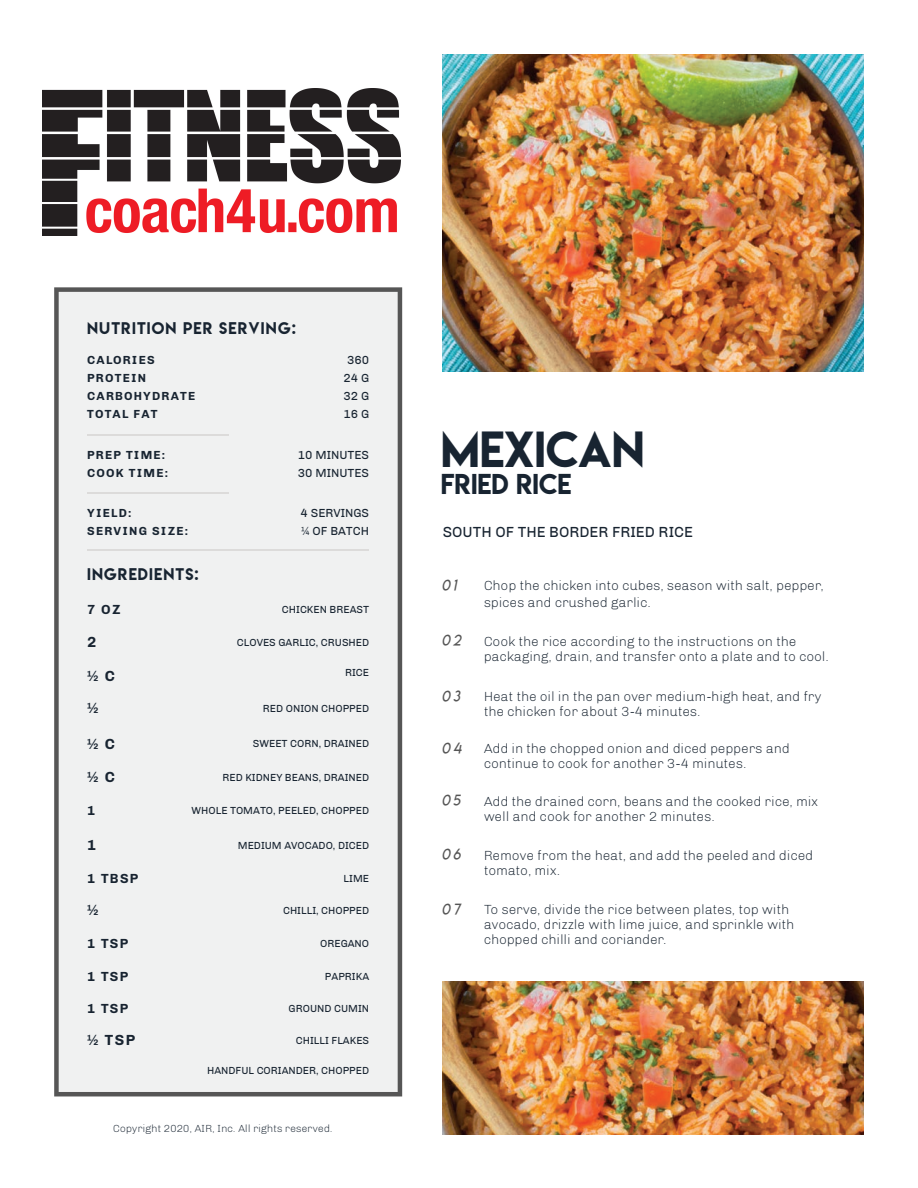
<style>
.page{position:relative;width:918px;height:1188px;background:#fff}
.page>*{position:absolute;margin:0;border:0;box-sizing:border-box;transform-origin:0 0}
.t1{font:45px "Lemon Milk";color:#182431}
.t2{font:25.5px "Lemon Milk";color:#182431}
.t3{font:15px "Lemon Milk";letter-spacing:.075em;color:#182431}
.t4{font:15px "Chivo";color:#182431}
.t5{font:700 15px "Chivo";color:#182431}
.t6{font:15px "Lemon Milklightitalic";letter-spacing:.2em;color:#565656}
.t7{font:300 13.5px/15px "Chivo";color:#182431}
.t8{font:700 13.5px "Chivo";letter-spacing:.1em;color:#182431}
.t9{font:700 12px/18px "Chivo";letter-spacing:.1em;color:#182431}
.t10{font:12px/18px "Chivo";color:#182431}
.t11{font:10.5px "Chivo";color:#182431}
.t12{font:300 10.5px "Chivo";color:#182431}
</style>
<div class="page">
<img style="left:443px;top:982px;width:421px;height:152px">
<img style="left:443px;top:54px;width:421px;height:317px">
<div style="left:54px;top:287px;width:348px;height:809px;background:#f0f1f1"></div>
<hr style="left:87px;top:434px;width:141px;height:1px;background:#dcdbda">
<hr style="left:87px;top:549px;width:282px;height:1px;background:#dcdbda">
<hr style="left:87px;top:492px;width:141px;height:2px;background:#dcdbda">
<img style="left:42px;top:88px;width:359px;height:148px">
<p class="t3" style="left:87px;top:318px;width:210px">NUTRITION PER SERVING:</p>
<p class="t9" style="left:87px;top:351px;width:110px">CALORIES<br>PROTEIN<br>CARBOHYDRATE<br>TOTAL FAT</p>
<p class="t10" style="left:343px;top:351px;width:27px;text-align:center">360<br>24 G<br>32 G<br>16 G</p>
<p class="t9" style="left:87px;top:446px;width:82px">PREP TIME:<br>COOK TIME:</p>
<p class="t10" style="left:298px;top:446px;width:73px">10 MINUTES<br>30 MINUTES</p>
<p class="t9" style="left:87px;top:504px;width:102px">YIELD:<br>SERVING SIZE:</p>
<p class="t10" style="left:301px;top:504px;width:70px">4 SERVINGS ¼ OF BATCH</p>
<p class="t3" style="left:87px;top:564px;width:113px">INGREDIENTS:</p>
<p class="t8" style="left:87px;top:601px;width:35px">7 OZ</p>
<p class="t5" style="left:87px;top:633px;width:11px">2</p>
<p class="t11" style="left:282px;top:603px;width:89px">CHICKEN BREAST</p>
<p class="t11" style="left:237px;top:636px;width:134px">CLOVES GARLIC, CRUSHED</p>
<p class="t5" style="left:87px;top:667px;width:30px">½ C</p>
<p class="t11" style="left:345px;top:666px;width:26px">RICE</p>
<p class="t5" style="left:87px;top:699px;width:13px">½</p>
<p class="t11" style="left:263px;top:702px;width:108px">RED ONION CHOPPED</p>
<p class="t5" style="left:87px;top:735px;width:30px">½ C</p>
<p class="t5" style="left:87px;top:768px;width:30px">½ C</p>
<p class="t11" style="left:253px;top:737px;width:118px">SWEET CORN, DRAINED</p>
<p class="t11" style="left:223px;top:771px;width:148px">RED KIDNEY BEANS, DRAINED</p>
<p class="t8" style="left:87px;top:802px;width:10px">1</p>
<p class="t11" style="left:192px;top:804px;width:179px">WHOLE TOMATO, PEELED, CHOPPED</p>
<p class="t5" style="left:87px;top:836px;width:11px">1</p>
<p class="t11" style="left:238px;top:839px;width:133px">MEDIUM AVOCADO, DICED</p>
<p class="t11" style="left:344px;top:872px;width:27px">LIME</p>
<p class="t5" style="left:87px;top:901px;width:13px">½</p>
<p class="t11" style="left:283px;top:905px;width:88px">CHILLI, CHOPPED</p>
<p class="t11" style="left:320px;top:938px;width:50px">OREGANO</p>
<p class="t8" style="left:87px;top:870px;width:53px">1 TBSP</p>
<p class="t8" style="left:87px;top:936px;width:43px">1 TSP</p>
<p class="t8" style="left:87px;top:969px;width:43px">1 TSP</p>
<p class="t11" style="left:325px;top:971px;width:46px">PAPRIKA</p>
<p class="t8" style="left:87px;top:1001px;width:43px">1 TSP</p>
<p class="t11" style="left:289px;top:1003px;width:82px">GROUND CUMIN</p>
<p class="t5" style="left:87px;top:1031px;width:50px">½ TSP</p>
<p class="t11" style="left:296px;top:1034px;width:75px">CHILLI FLAKES</p>
<p class="t11" style="left:207px;top:1064px;width:164px">HANDFUL CORIANDER, CHOPPED</p>
<p class="t12" style="left:113px;top:1122px;width:221px">Copyright 2020, AIR, Inc. All rights reserved.</p>
<h1 class="t1" style="left:441px;top:417px;width:205px">MEXICAN</h1>
<h2 class="t2" style="left:441px;top:466px;width:132px">FRIED RICE</h2>
<p class="t4" style="left:443px;top:523px;width:252px">SOUTH OF THE BORDER FRIED RICE</p>
<p class="t6" style="left:442px;top:576px;width:16px">01</p>
<p class="t6" style="left:442px;top:631px;width:21px">02</p>
<p class="t7" style="left:484px;top:577px;width:341px;line-height:16.5px">Chop the chicken into cubes, season with salt, pepper, spices and crushed garlic.</p>
<p class="t7" style="left:484px;top:634px;width:347px">Cook the rice according to the instructions on the packaging, drain, and transfer onto a plate and to cool.</p>
<p class="t6" style="left:442px;top:687px;width:20px">03</p>
<p class="t7" style="left:484px;top:689px;width:339px">Heat the oil in the pan over medium-high heat, and fry the chicken for about 3-4 minutes.</p>
<p class="t6" style="left:442px;top:739px;width:21px">04</p>
<p class="t7" style="left:484px;top:741px;width:307px">Add in the chopped onion and diced peppers and continue to cook for another 3-4 minutes.</p>
<p class="t6" style="left:442px;top:791px;width:20px">05</p>
<p class="t7" style="left:484px;top:794px;width:336px">Add the drained corn, beans and the cooked rice, mix well and cook for another 2 minutes.</p>
<p class="t6" style="left:442px;top:845px;width:20px">06</p>
<p class="t7" style="left:484px;top:848px;width:331px">Remove from the heat, and add the peeled and diced tomato, mix.</p>
<p class="t6" style="left:442px;top:900px;width:20px">07</p>
<p class="t7" style="left:484px;top:902px;width:312px">To serve, divide the rice between plates, top with avocado, drizzle with lime juice, and sprinkle with chopped chilli and coriander.</p>
</div>
